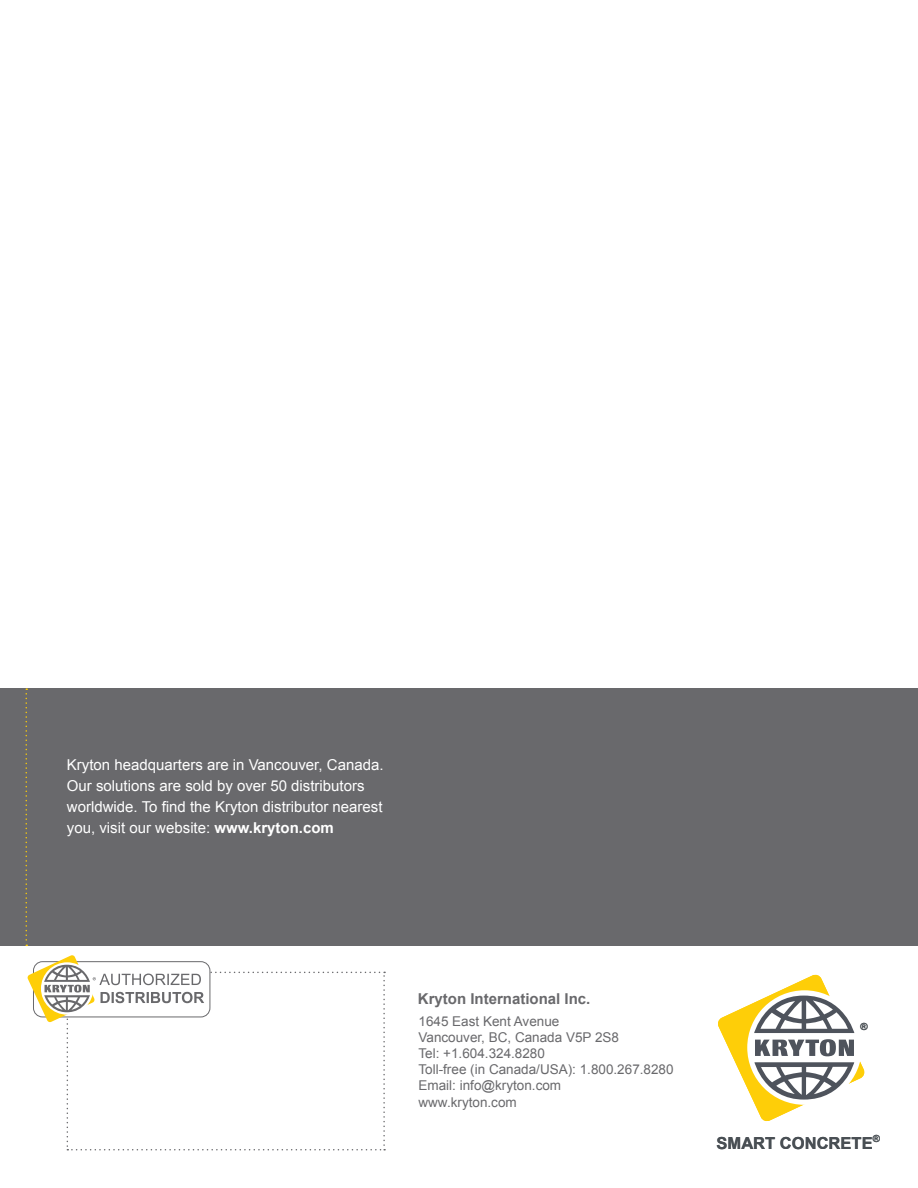
<style>
.page{position:relative;width:918px;height:1188px;background:#fff}
.page>*{position:absolute;margin:0;border:0;box-sizing:border-box;transform-origin:0 0}
.t1{font:700 16.5px "Arial";color:#494f54}
.t2{font:15px/21px "Arial";color:#fff}
.t3{font:700 15px "Arial";color:#69696c}
.t4{font:13.5px "Arial";color:#69696c}
.t5{font:700 9.75px "Arial";color:#494f54}
.s1{font-weight:700}
</style>
<div class="page">
<div style="left:0;top:688px;width:918px;height:258px;background:#69696c"></div>
<svg style="left:26px;top:688px;width:1px;height:258px"></svg>
<svg style="left:718px;top:974px;width:147px;height:147px"></svg>
<svg style="left:27px;top:955px;width:358px;height:195px"></svg>
<p class="t2" style="left:67px;top:754px;width:318px">Kryton headquarters are in Vancouver, Canada.<br>Our solutions are sold by over 50 distributors worldwide. To find the Kryton distributor nearest you, visit our website: <span class="s1">www.kryton.com</span></p>
<p class="t3" style="left:418px;top:989px;width:174px">Kryton International Inc.</p>
<p class="t4" style="left:418px;top:1012px;width:142px">1645 East Kent Avenue</p>
<p class="t4" style="left:418px;top:1028px;width:202px">Vancouver, BC, Canada V5P 2S8</p>
<p class="t4" style="left:418px;top:1044px;width:128px">Tel: +1.604.324.8280</p>
<p class="t4" style="left:418px;top:1061px;width:257px">Toll-free (in Canada/USA): 1.800.267.8280</p>
<p class="t4" style="left:418px;top:1077px;width:144px">Email: info@kryton.com</p>
<p class="t4" style="left:418px;top:1093px;width:100px">www.kryton.com</p>
<p class="t5" style="left:860px;top:1020px;width:9px">®</p>
<p class="t1" style="left:717px;top:1132px;width:165px">SMART CONCRETE<sup>®</sup></p>
</div>
